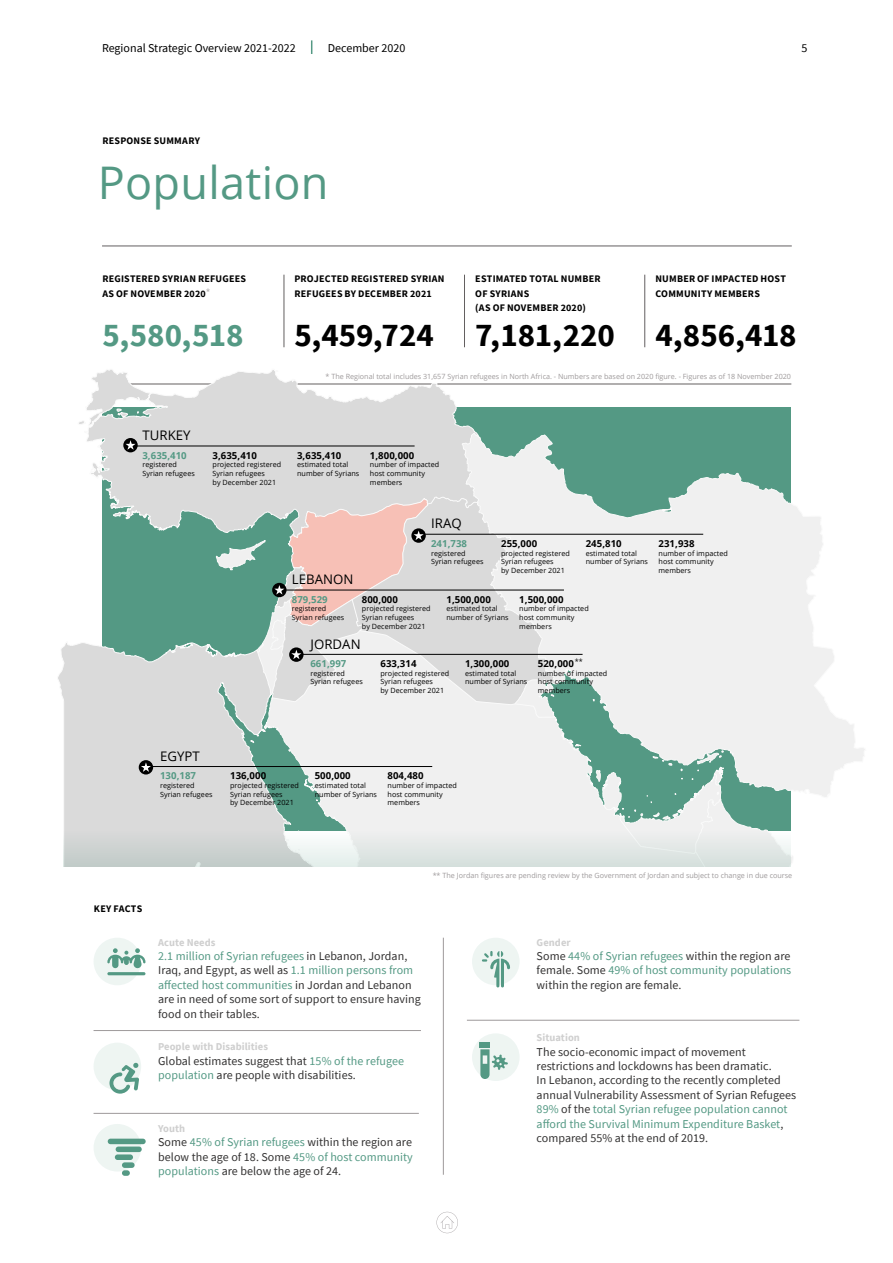
<style>
.page{position:relative;width:893px;height:1263px;background:#fff}
.page>*{position:absolute;margin:0;border:0;box-sizing:border-box;transform-origin:0 0}
.t1{font:45px "Open Sans";letter-spacing:.005em;color:#549984}
.t2{font:700 33px "Source Sans Pro";letter-spacing:-.005em;color:#000}
.t3{font:700 33px "Source Sans Pro";letter-spacing:-.005em;color:#549984}
.t4{font:13.2px "Open Sans";letter-spacing:.005em;color:#000}
.t5{font:12px/14.4px "Source Sans Pro";letter-spacing:.005em;color:#333232}
.t6{font:12px "Source Sans Pro";color:#000}
.t7{font:700 10.5px "Source Sans Pro";letter-spacing:.005em;color:#cfcfcf}
.t8{font:700 10.05px/14.4px "Source Sans Pro";letter-spacing:.02em;color:#000}
.t9{font:700 9.6px "Open Sans";letter-spacing:.005em;color:#000}
.t10{font:700 9.6px "Open Sans";letter-spacing:.005em;color:#549984}
.t11{font:7.2px/8.7px "Open Sans";letter-spacing:.005em;color:#000}
.t12{font:7.2px "Open Sans";color:#9e9a9b}
.s1{color:#549984}
</style>
<div class="page">
<svg style="left:311px;top:40px;width:1px;height:14px"></svg>
<svg style="left:436px;top:1212px;width:22px;height:21px"></svg>
<hr style="left:102px;top:384px;width:689px;height:1px;background:#635f60">
<div style="left:102px;top:408px;width:689px;height:423px;background:#549984"></div>
<svg style="left:480px;top:434px;width:385px;height:363px"></svg>
<svg style="left:79px;top:369px;width:401px;height:159px"></svg>
<svg style="left:64px;top:528px;width:727px;height:339px;fill:#f0f0f0"></svg>
<hr style="left:102px;top:246px;width:690px;height:1px;background:#635f60">
<hr style="left:284px;top:275px;width:1px;height:72px;background:#635f60">
<hr style="left:464px;top:275px;width:1px;height:72px;background:#635f60">
<hr style="left:644px;top:275px;width:1px;height:72px;background:#635f60">
<hr style="left:136px;top:446px;width:279px;height:1px;background:#000">
<hr style="left:285px;top:590px;width:279px;height:1px;background:#000">
<hr style="left:302px;top:654px;width:281px;height:1px;background:#000">
<hr style="left:153px;top:766px;width:279px;height:1px;background:#000">
<hr style="left:425px;top:534px;width:278px;height:1px;background:#000">
<svg style="left:216px;top:497px;width:341px;height:220px;background:#d3d3d0"></svg>
<div style="left:139px;top:760px;width:14px;height:14px;background:#000;border-radius:50%"></div>
<svg style="left:141px;top:762px;width:10px;height:10px"></svg>
<svg style="left:123px;top:438px;width:15px;height:14px"></svg>
<svg style="left:125px;top:440px;width:11px;height:10px"></svg>
<div style="left:94px;top:938px;width:47px;height:47px;background:#eef5f2;border-radius:50%"></div>
<svg style="left:423px;top:767px;width:370px;height:316px"></svg>
<div style="left:94px;top:1042px;width:47px;height:48px;background:#eef5f2;border-radius:50%"></div>
<svg style="left:94px;top:1124px;width:47px;height:47px"></svg>
<div style="left:122px;top:1170px;width:8px;height:6px;background:#549984;border-radius:3px"></div>
<div style="left:122px;top:1162px;width:13px;height:6px;background:#549984;border-radius:3px"></div>
<div style="left:115px;top:1154px;width:18px;height:6px;background:#549984;border-radius:3px"></div>
<div style="left:116px;top:1146px;width:26px;height:6px;background:#549984;border-radius:3px"></div>
<div style="left:108px;top:1139px;width:38px;height:5px;background:#549984;border-radius:3px"></div>
<svg style="left:109px;top:1062px;width:30px;height:32px"></svg>
<hr style="left:94px;top:1030px;width:327px;height:1px;background:#9e9a9b">
<hr style="left:94px;top:1113px;width:325px;height:1px;background:#9e9a9b">
<hr style="left:443px;top:938px;width:1px;height:237px;background:#9e9a9b">
<hr style="left:467px;top:1020px;width:332px;height:1px;background:#9e9a9b">
<svg style="left:107px;top:948px;width:38px;height:20px"></svg>
<hr style="left:107px;top:972px;width:38px;height:3px;background:#549984;border-radius:2px">
<p class="t6" style="left:102px;top:41px;width:195px">Regional Strategic Overview 2021-2022</p>
<p class="t6" style="left:328px;top:41px;width:79px">December 2020</p>
<p class="t6" style="left:801px;top:40px;width:7px">5</p>
<p class="t8" style="left:102px;top:134px;width:99px">RESPONSE SUMMARY</p>
<h1 class="t1" style="left:98px;top:152px;width:232px">Population</h1>
<p class="t8" style="left:102px;top:271px;width:145px">REGISTERED SYRIAN REFUGEES<br>AS OF NOVEMBER 2020<sup>*</sup></p>
<p class="t8" style="left:295px;top:271px;width:152px">PROJECTED REGISTERED SYRIAN<br>REFUGEES BY DECEMBER 2021</p>
<p class="t8" style="left:475px;top:271px;width:127px">ESTIMATED TOTAL NUMBER<br>OF SYRIANS<br>(AS OF NOVEMBER 2020)</p>
<p class="t8" style="left:655px;top:271px;width:132px">NUMBER OF IMPACTED HOST<br>COMMUNITY MEMBERS</p>
<h2 class="t3" style="left:102px;top:312px;width:143px">5,580,518</h2>
<h2 class="t2" style="left:294px;top:312px;width:141px">5,459,724</h2>
<h2 class="t2" style="left:475px;top:312px;width:323px">7,181,220 4,856,418</h2>
<p class="t12" style="left:325px;top:371px;width:467px">* The Regional total includes 31,657 Syrian refugees in North Africa. - Numbers are based on 2020 figure. - Figures as of 18 November 2020</p>
<p class="t4" style="left:142px;top:426px;width:50px">TURKEY</p>
<p class="t10" style="left:142px;top:448px;width:46px">3,635,410</p>
<p class="t11" style="left:142px;top:460px;width:54px">registered<br>Syrian refugees</p>
<p class="t9" style="left:213px;top:448px;width:46px">3,635,410</p>
<p class="t11" style="left:213px;top:460px;width:70px">projected registered<br>Syrian refugees<br>by December 2021</p>
<p class="t9" style="left:297px;top:448px;width:46px">3,635,410</p>
<p class="t11" style="left:297px;top:460px;width:64px">estimated total number of Syrians</p>
<p class="t9" style="left:370px;top:448px;width:46px">1,800,000</p>
<p class="t11" style="left:370px;top:460px;width:71px">number of impacted host community members</p>
<p class="t4" style="left:292px;top:570px;width:63px">LEBANON</p>
<p class="t10" style="left:292px;top:592px;width:37px">879,529</p>
<p class="t11" style="left:292px;top:604px;width:54px">registered<br>Syrian refugees</p>
<p class="t4" style="left:431px;top:514px;width:32px">IRAQ</p>
<p class="t10" style="left:431px;top:537px;width:37px">241,738</p>
<p class="t11" style="left:431px;top:548px;width:54px">registered<br>Syrian refugees</p>
<p class="t9" style="left:501px;top:537px;width:37px">255,000</p>
<p class="t11" style="left:501px;top:548px;width:70px">projected registered<br>Syrian refugees<br>by December 2021</p>
<p class="t9" style="left:586px;top:537px;width:37px">245,810</p>
<p class="t11" style="left:586px;top:548px;width:64px">estimated total number of Syrians</p>
<p class="t9" style="left:362px;top:592px;width:37px">800,000</p>
<p class="t11" style="left:362px;top:604px;width:70px">projected registered<br>Syrian refugees<br>by December 2021</p>
<p class="t9" style="left:446px;top:592px;width:46px">1,500,000</p>
<p class="t11" style="left:446px;top:604px;width:64px">estimated total number of Syrians</p>
<p class="t9" style="left:519px;top:592px;width:46px">1,500,000</p>
<p class="t11" style="left:519px;top:604px;width:71px">number of impacted host community members</p>
<p class="t4" style="left:310px;top:635px;width:52px">JORDAN</p>
<p class="t10" style="left:310px;top:657px;width:37px">661,997</p>
<p class="t11" style="left:310px;top:669px;width:54px">registered<br>Syrian refugees</p>
<p class="t9" style="left:381px;top:657px;width:37px">633,314</p>
<p class="t11" style="left:381px;top:669px;width:70px">projected registered<br>Syrian refugees<br>by December 2021</p>
<p class="t9" style="left:465px;top:657px;width:46px">1,300,000</p>
<p class="t11" style="left:465px;top:669px;width:64px">estimated total number of Syrians</p>
<p class="t9" style="left:538px;top:657px;width:46px">520,000 <sup>**</sup></p>
<p class="t11" style="left:538px;top:669px;width:71px">number of impacted host community members</p>
<p class="t9" style="left:659px;top:537px;width:37px">231,938</p>
<p class="t11" style="left:659px;top:548px;width:71px">number of impacted host community members</p>
<p class="t4" style="left:160px;top:747px;width:41px">EGYPT</p>
<p class="t10" style="left:160px;top:769px;width:37px">130,187</p>
<p class="t11" style="left:160px;top:781px;width:54px">registered<br>Syrian refugees</p>
<p class="t9" style="left:230px;top:769px;width:37px">136,000</p>
<p class="t11" style="left:230px;top:781px;width:70px">projected registered<br>Syrian refugees<br>by December 2021</p>
<p class="t9" style="left:315px;top:769px;width:37px">500,000</p>
<p class="t11" style="left:315px;top:781px;width:64px">estimated total number of Syrians</p>
<p class="t9" style="left:388px;top:769px;width:37px">804,480</p>
<p class="t11" style="left:388px;top:781px;width:71px">number of impacted host community members</p>
<p class="t8" style="left:94px;top:901px;width:50px">KEY FACTS</p>
<p class="t12" style="left:433px;top:870px;width:361px">** The Jordan figures are pending review by the Government of Jordan and subject to change in due course</p>
<p class="t7" style="left:158px;top:935px;width:59px">Acute Needs</p>
<p class="t5" style="left:158px;top:949px;width:264px"><span class="s1">2.1 million of Syrian refugees</span> in Lebanon, Jordan, Iraq, and Egypt, as well as <span class="s1">1.1 million persons from affected host communities</span> in Jordan and Lebanon are in need of some sort of support to ensure having food on their tables.</p>
<p class="t7" style="left:158px;top:1040px;width:111px">People with Disabilities</p>
<p class="t5" style="left:158px;top:1054px;width:247px">Global estimates suggest that <span class="s1">15% of the refugee population</span> are people with disabilities.</p>
<p class="t7" style="left:158px;top:1121px;width:28px">Youth</p>
<p class="t5" style="left:158px;top:1135px;width:256px;text-align:justify">Some <span class="s1">45 % of Syrian refugees</span> within the region are below the age of 18. Some <span class="s1">45% of host community populations</span> are below the age of 24.</p>
<p class="t7" style="left:537px;top:935px;width:36px">Gender</p>
<p class="t5" style="left:537px;top:949px;width:256px;text-align:justify">Some <span class="s1">44 % of Syrian refugees</span> within the region are female. Some <span class="s1">49% of host community populations </span>within the region are female.</p>
<p class="t7" style="left:537px;top:1031px;width:45px">Situation</p>
<p class="t5" style="left:537px;top:1044px;width:261px">The socio-economic impact of movement restrictions and lockdowns has been dramatic.<br>In Lebanon, according to the recently completed annual Vulnerability Assessment of Syrian Refugees <span class="s1">89%</span> of the <span class="s1">total Syrian refugee population cannot afford the Survival Minimum Expenditure Basket</span>, compared 55% at the end of 2019.</p>
</div>
